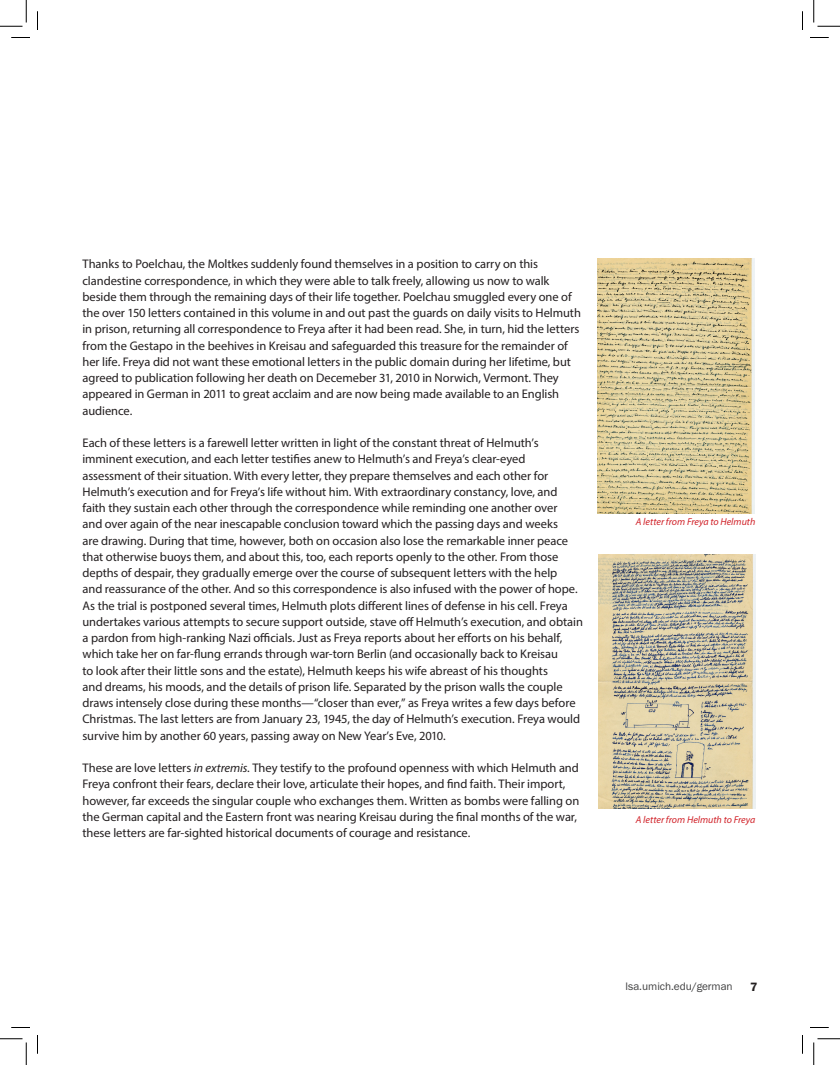
<style>
.page{position:relative;width:840px;height:1065px;background:#fff}
.page>*{position:absolute;margin:0;border:0;box-sizing:border-box;transform-origin:0 0}
.Normal1{font:12.5px/16.2px "Myriad Pro";letter-spacing:-.005em;color:#231f20}
.t1{font:12.5px "Franklin Gothic URW Dem";color:#231f20}
.t2{font:11.25px "Franklin Gothic URW Boo";color:#3e3e3f}
.t3{font:italic 10px "Myriad Pro";color:#d1232a}
.s1{font-style:italic}
</style>
<div class="page">
<img style="left:599px;top:555px;width:156px;height:254px">
<img style="left:598px;top:259px;width:157px;height:254px">
<svg style="left:11px;top:37px;width:19px;height:1px"></svg>
<svg style="left:810px;top:37px;width:19px;height:1px"></svg>
<svg style="left:11px;top:1027px;width:19px;height:1px"></svg>
<svg style="left:810px;top:1027px;width:19px;height:1px"></svg>
<svg style="left:37px;top:11px;width:1px;height:19px"></svg>
<svg style="left:37px;top:1035px;width:1px;height:19px"></svg>
<svg style="left:802px;top:11px;width:1px;height:19px"></svg>
<svg style="left:802px;top:1035px;width:1px;height:19px"></svg>
<svg style="left:0;top:0;width:27px;height:27px"></svg>
<svg style="left:0;top:1039px;width:27px;height:26px"></svg>
<svg style="left:814px;top:0;width:26px;height:27px"></svg>
<svg style="left:814px;top:1039px;width:26px;height:26px"></svg>
<p class="Normal1" style="left:82px;top:256px;width:500px">Thanks to Poelchau, the Moltkes suddenly found themselves in a position to carry on this clandestine correspondence, in which they were able to talk freely, allowing us now to walk beside them through the remaining days of their life together. Poelchau smuggled every one of the over 150 letters contained in this volume in and out past the guards on daily visits to Helmuth in prison, returning all correspondence to Freya after it had been read. She, in turn, hid the letters from the Gestapo in the beehives in Kreisau and safeguarded this treasure for the remainder of her life. Freya did not want these emotional letters in the public domain during her lifetime, but agreed to publication following her death on Decemeber 31, 2010 in Norwich, Vermont. They appeared in German in 2011 to great acclaim and are now being made available to an English audience.</p>
<p class="Normal1" style="left:82px;top:435px;width:502px">Each of these letters is a farewell letter written in light of the constant threat of Helmuth’s imminent execution, and each letter testifies anew to Helmuth’s and Freya’s clear-eyed assessment of their situation. With every letter, they prepare themselves and each other for Helmuth’s execution and for Freya’s life without him. With extraordinary constancy, love, and faith they sustain each other through the correspondence while reminding one another over<br>and over again of the near inescapable conclusion toward which the passing days and weeks<br>are drawing. During that time, however, both on occasion also lose the remarkable inner peace that otherwise buoys them, and about this, too, each reports openly to the other. From those depths of despair, they gradually emerge over the course of subsequent letters with the help<br>and reassurance of the other. And so this correspondence is also infused with the power of hope.<br>As the trial is postponed several times, Helmuth plots different lines of defense in his cell. Freya undertakes various attempts to secure support outside, stave off Helmuth’s execution, and obtain a pardon from high-ranking Nazi officials. Just as Freya reports about her efforts on his behalf, which take her on far-flung errands through war-torn Berlin (and occasionally back to Kreisau<br>to look after their little sons and the estate), Helmuth keeps his wife abreast of his thoughts<br>and dreams, his moods, and the details of prison life. Separated by the prison walls the couple draws intensely close during these months—“closer than ever,” as Freya writes a few days before Christmas. The last letters are from January 23, 1945, the day of Helmuth’s execution. Freya would survive him by another 60 years, passing away on New Year’s Eve, 2010.</p>
<p class="Normal1" style="left:82px;top:760px;width:498px">These are love letters <span class="s1">in extremis</span>. They testify to the profound openness with which Helmuth and Freya confront their fears, declare their love, articulate their hopes, and find faith. Their import, however, far exceeds the singular couple who exchanges them. Written as bombs were falling on the German capital and the Eastern front was nearing Kreisau during the final months of the war, these letters are far-sighted historical documents of courage and resistance.</p>
<p class="t3" style="left:636px;top:515px;width:121px">A letter from Freya to Helmuth</p>
<p class="t3" style="left:636px;top:813px;width:121px">A letter from Helmuth to Freya</p>
<p class="t2" style="left:626px;top:979px;width:109px">lsa.umich.edu/german</p>
<p class="t1" style="left:750px;top:979px;width:9px">7</p>
</div>
